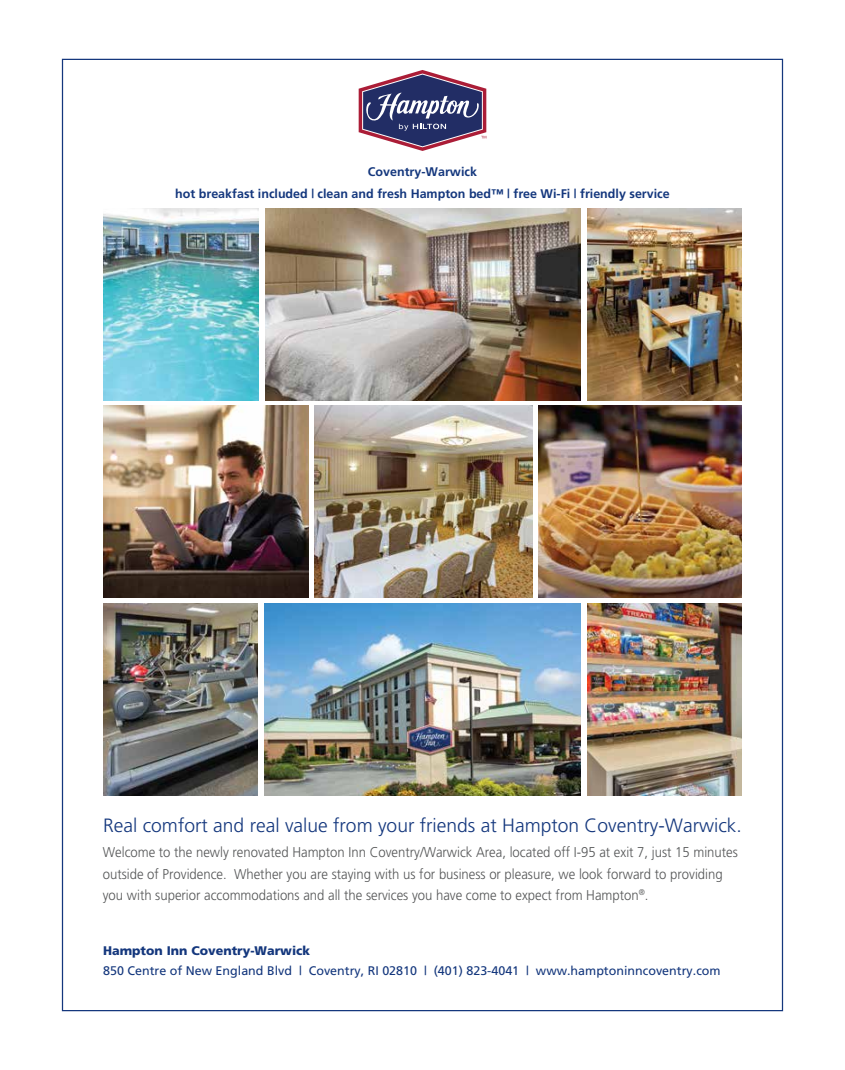
<style>
.page{position:relative;width:845px;height:1070px;background:#fff}
.page>*{position:absolute;margin:0;border:0;box-sizing:border-box;transform-origin:0 0}
.t1{font:300 19.25px "Frutiger";color:#14377d}
.t2{font:300 14.12px/21.2px "Frutiger";color:#545556;scale:.93 1}
.t3{font:700 12.5px "Frutiger";color:#14377d}
.t4{font:12.5px "Frutiger";color:#14377d}
.t5{font:900 12.5px "Frutiger";color:#14377d}
</style>
<div class="page">
<img style="left:103px;top:209px;width:156px;height:192px">
<img style="left:265px;top:209px;width:316px;height:192px">
<img style="left:587px;top:209px;width:155px;height:192px">
<img style="left:103px;top:405px;width:205px;height:193px">
<img style="left:103px;top:603px;width:155px;height:192px">
<img style="left:538px;top:405px;width:204px;height:193px">
<img style="left:314px;top:405px;width:218px;height:193px">
<img style="left:587px;top:603px;width:155px;height:192px">
<img style="left:265px;top:603px;width:315px;height:192px">
<svg style="left:359px;top:70px;width:127px;height:81px"></svg>
<p class="t3" style="left:368px;top:164px;width:111px">Coventry-Warwick</p>
<p class="t3" style="left:175px;top:186px;width:496px">hot breakfast included | clean and fresh Hampton bed™ | free Wi-Fi | friendly service</p>
<h1 class="t1" style="left:103px;top:814px;width:640px">Real comfort and real value from your friends at Hampton Coventry-Warwick.</h1>
<p class="t2" style="left:103px;top:842px;width:684px">Welcome to the newly renovated Hampton Inn Coventry/Warwick Area, located off I-95 at exit 7, just 15 minutes outside of Providence. Whether you are staying with us for business or pleasure, we look forward to providing you with superior accommodations and all the services you have come to expect from Hampton<sup>®</sup>.</p>
<p class="t5" style="left:103px;top:943px;width:208px">Hampton Inn Coventry-Warwick</p>
<p class="t4" style="left:103px;top:963px;width:619px">850 Centre of New England Blvd | Coventry, RI 02810 | (401) 823-4041 | www.hamptoninncoventry.com</p>
</div>
